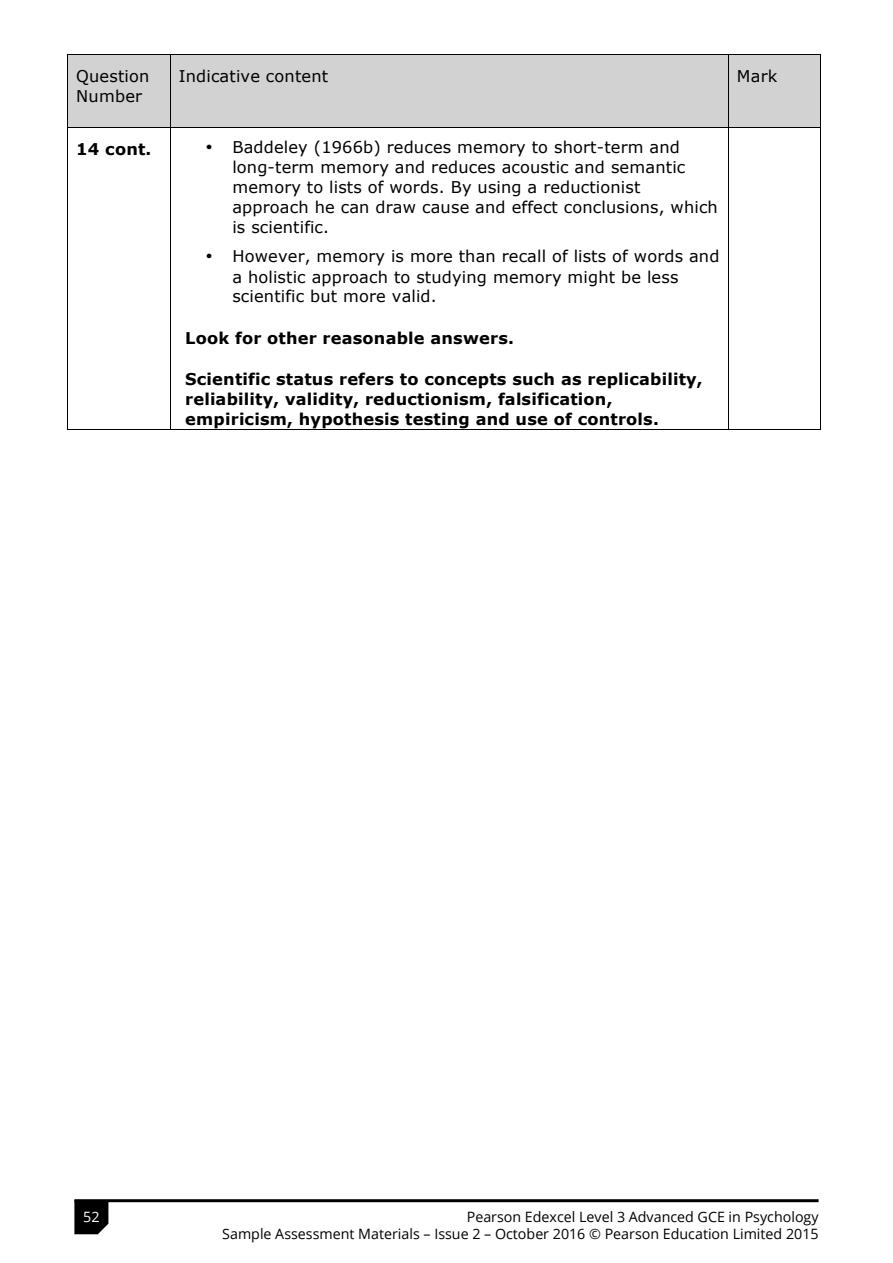
<style>
.page{position:relative;width:893px;height:1263px;background:#fff}
.page>*{position:absolute;margin:0;border:0;box-sizing:border-box;transform-origin:0 0}
.t1{font:16.2px/20.1px "Verdana";letter-spacing:.01em;color:#000}
.t2{font:700 16.2px/20.1px "Verdana";letter-spacing:.01em;color:#000}
.t3{font:14.25px/16.5px "Open Sans";color:#000;text-align:right}
.t4{font:14.25px "Open Sans";color:#fff}
</style>
<div class="page">
<div style="left:68px;top:55px;width:102px;height:72px;background:#d2d2d2"></div>
<div style="left:171px;top:55px;width:557px;height:72px;background:#d2d2d2"></div>
<div style="left:729px;top:55px;width:91px;height:72px;background:#d2d2d2"></div>
<hr style="left:68px;top:54px;width:102px;height:1px;background:#000">
<hr style="left:171px;top:54px;width:557px;height:1px;background:#000">
<hr style="left:729px;top:54px;width:91px;height:1px;background:#000">
<hr style="left:68px;top:55px;width:1px;height:72px;background:#000">
<hr style="left:170px;top:55px;width:1px;height:72px;background:#000">
<hr style="left:728px;top:55px;width:1px;height:72px;background:#000">
<hr style="left:820px;top:55px;width:1px;height:72px;background:#000">
<hr style="left:68px;top:127px;width:102px;height:1px;background:#000">
<hr style="left:171px;top:127px;width:557px;height:1px;background:#000">
<hr style="left:729px;top:127px;width:91px;height:1px;background:#000">
<hr style="left:68px;top:128px;width:1px;height:301px;background:#000">
<hr style="left:68px;top:429px;width:102px;height:1px;background:#000">
<hr style="left:170px;top:128px;width:1px;height:301px;background:#000">
<hr style="left:171px;top:429px;width:557px;height:1px;background:#000">
<hr style="left:728px;top:128px;width:1px;height:301px;background:#000">
<hr style="left:729px;top:429px;width:91px;height:1px;background:#000">
<hr style="left:820px;top:128px;width:1px;height:301px;background:#000">
<hr style="left:74px;top:1199px;width:745px;height:3px;background:#000">
<svg style="left:74px;top:1200px;width:34px;height:34px"></svg>
<p class="t1" style="left:76px;top:66px;width:75px">Question<br>Number</p>
<p class="t1" style="left:179px;top:66px;width:151px">Indicative content</p>
<p class="t1" style="left:737px;top:66px;width:42px">Mark</p>
<p class="t2" style="left:76px;top:139px;width:77px">14 cont.</p>
<p class="t1" style="left:232px;top:137px;width:487px;text-indent:-27px">• Baddeley (1966b) reduces memory to short-term and long-term memory and reduces acoustic and semantic memory to lists of words. By using a reductionist approach he can draw cause and effect conclusions, which is scientific.</p>
<p class="t1" style="left:232px;top:246px;width:489px;text-indent:-27px">• However, memory is more than recall of lists of words and a holistic approach to studying memory might be less scientific but more valid.</p>
<p class="t2" style="left:185px;top:327px;width:330px">Look for other reasonable answers.</p>
<p class="t2" style="left:185px;top:368px;width:519px">Scientific status refers to concepts such as replicability, reliability, validity, reductionism, falsification, empiricism, hypothesis testing and use of controls.</p>
<p class="t4" style="left:83px;top:1207px;width:18px">52</p>
<p class="t3" style="left:222px;top:1209px;width:598px">Pearson Edexcel Level 3 Advanced GCE in Psychology<br>Sample Assessment Materials – Issue 2 – October 2016 © Pearson Education Limited 2015</p>
</div>
